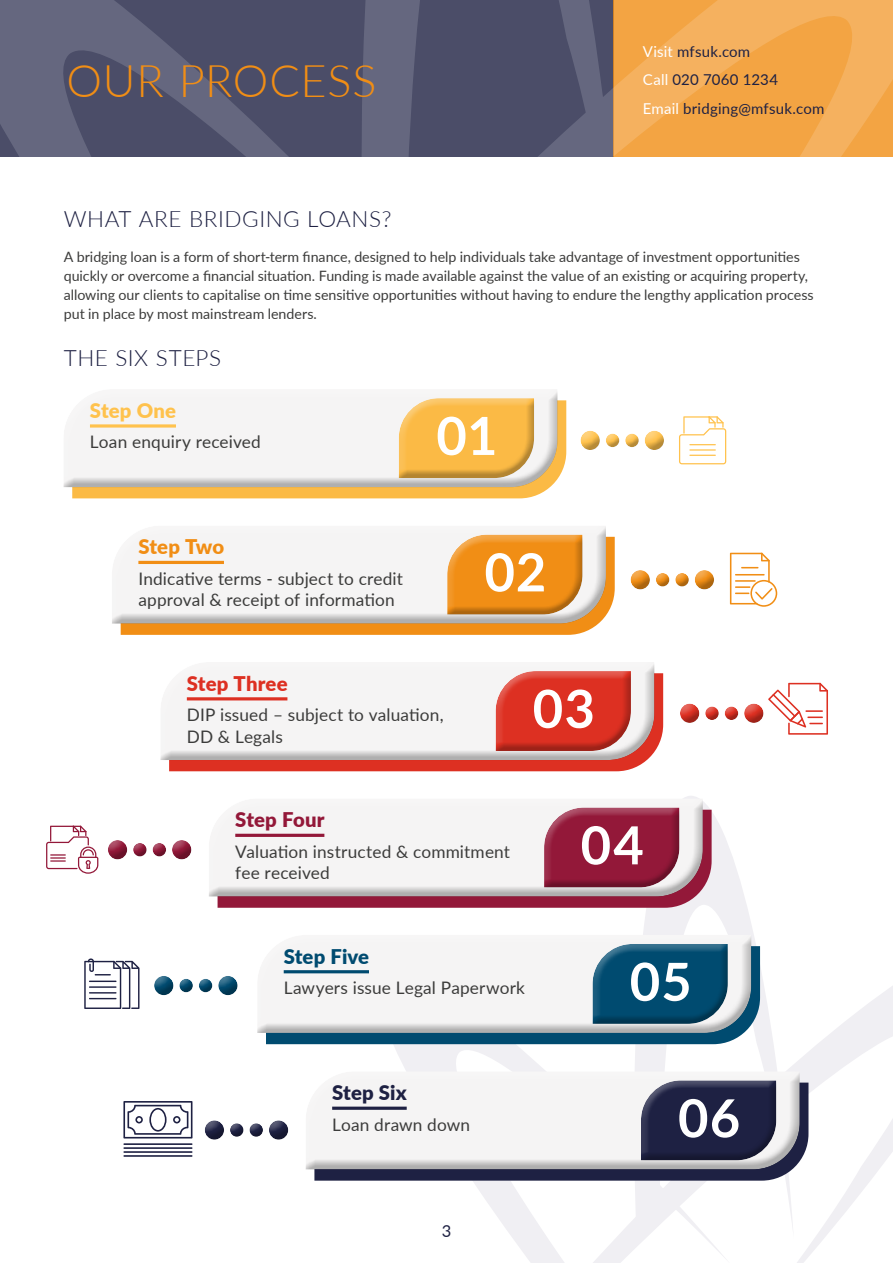
<style>
.page{position:relative;width:893px;height:1263px;background:#fff}
.page>*{position:absolute;margin:0;border:0;box-sizing:border-box;transform-origin:0 0}
.t1{font:700 52.5px "Lato";letter-spacing:.02em;color:#fff}
.t2{font:300 45px "Lato";letter-spacing:.02em;color:#f18e15}
.t3{font:300 22.5px "Lato";letter-spacing:.025em;color:#1e2143}
.t4{font:900 20.25px "Lato";letter-spacing:.005em;color:#dd3022}
.t5{font:900 20.25px "Lato";letter-spacing:.005em;color:#931839}
.t6{font:900 20.25px "Lato";color:#004b70}
.t7{font:900 20.25px "Lato";letter-spacing:.01em;color:#ffc24d}
.t8{font:900 20.25px "Lato";letter-spacing:-.005em;color:#f18e15}
.t9{font:900 20.25px "Lato";letter-spacing:.01em;color:#1e2143}
.t10{font:17.25px/21.8px "Lato";letter-spacing:.01em;color:#3c3c3b}
.t11{font:16.5px "Lato";color:#1e2143}
.t12{font:15px/28.5px "Lato";letter-spacing:.015em;color:#1e2143}
.t13{font:14.25px/18.8px "Lato";color:#3c3c3b}
.s1{color:#fff}
</style>
<div class="page">
<svg style="left:0;top:0;width:360px;height:156px;background:#545670"></svg>
<svg style="left:360px;top:0;width:533px;height:156px;background:#a7815e"></svg>
<svg style="left:794px;top:986px;width:99px;height:277px"></svg>
<svg style="left:376px;top:1044px;width:349px;height:219px"></svg>
<svg style="left:633px;top:803px;width:161px;height:435px"></svg>
<svg style="left:72px;top:400px;width:494px;height:98px;background:#fbbe52"></svg>
<svg style="left:121px;top:537px;width:494px;height:98px;background:#f2982a"></svg>
<svg style="left:169px;top:673px;width:494px;height:98px;background:#df3f32"></svg>
<svg style="left:218px;top:810px;width:494px;height:98px;background:#9c2c4a"></svg>
<svg style="left:266px;top:946px;width:494px;height:98px;background:#12577a"></svg>
<svg style="left:314px;top:1082px;width:494px;height:98px;background:#2d3050"></svg>
<div style="left:62px;top:389px;width:497px;height:99px;background:#000;opacity:.29"></div>
<div style="left:112px;top:525px;width:495px;height:100px;background:#000;opacity:.29"></div>
<div style="left:160px;top:662px;width:495px;height:99px;background:#000;opacity:.29"></div>
<div style="left:208px;top:798px;width:496px;height:99px;background:#000;opacity:.29"></div>
<div style="left:257px;top:932px;width:495px;height:97px;background:#fff"></div>
<div style="left:257px;top:935px;width:495px;height:99px;background:#000;opacity:.29"></div>
<div style="left:305px;top:1068px;width:495px;height:98px;background:#fff;opacity:.31"></div>
<div style="left:305px;top:1071px;width:495px;height:99px;background:#000;opacity:.29"></div>
<div style="left:398px;top:396px;width:137px;height:80px;background:#f5f4f4"></div>
<div style="left:398px;top:398px;width:137px;height:80px;background:#000;opacity:.29"></div>
<div style="left:446px;top:532px;width:137px;height:80px;background:#f5f4f4"></div>
<div style="left:446px;top:534px;width:137px;height:81px;background:#000;opacity:.29"></div>
<div style="left:494px;top:668px;width:137px;height:80px;background:#f5f4f4"></div>
<div style="left:494px;top:671px;width:137px;height:80px;background:#000;opacity:.29"></div>
<div style="left:544px;top:805px;width:136px;height:79px;background:#f5f4f4"></div>
<div style="left:544px;top:807px;width:136px;height:80px;background:#000;opacity:.29"></div>
<div style="left:592px;top:941px;width:136px;height:80px;background:#f5f4f4"></div>
<div style="left:592px;top:943px;width:136px;height:81px;background:#000;opacity:.29"></div>
<div style="left:640px;top:1078px;width:136px;height:80px;background:#f5f4f4"></div>
<div style="left:640px;top:1080px;width:136px;height:80px;background:#000;opacity:.29"></div>
<svg style="left:90px;top:424px;width:86px;height:4px"></svg>
<hr style="left:138px;top:561px;width:86px;height:3px;background:#f18e15">
<hr style="left:187px;top:697px;width:100px;height:3px;background:#dd3022">
<hr style="left:235px;top:834px;width:89px;height:3px;background:#931839">
<hr style="left:284px;top:970px;width:85px;height:3px;background:#004b70">
<svg style="left:332px;top:1106px;width:75px;height:4px"></svg>
<div style="left:578px;top:432px;width:23px;height:19px;background:#000;opacity:.29"></div>
<div style="left:642px;top:432px;width:23px;height:19px;background:#000;opacity:.29"></div>
<div style="left:603px;top:432px;width:16px;height:12px;background:#fff;opacity:.31"></div>
<div style="left:603px;top:435px;width:16px;height:13px;background:#000;opacity:.29"></div>
<div style="left:622px;top:432px;width:17px;height:12px;background:#fff;opacity:.31"></div>
<div style="left:622px;top:435px;width:17px;height:13px;background:#000;opacity:.29"></div>
<div style="left:628px;top:568px;width:23px;height:16px;background:#fff;opacity:.31"></div>
<div style="left:628px;top:572px;width:23px;height:18px;background:#000;opacity:.29"></div>
<div style="left:692px;top:568px;width:23px;height:16px;background:#fff;opacity:.31"></div>
<div style="left:692px;top:572px;width:23px;height:18px;background:#000;opacity:.29"></div>
<div style="left:653px;top:571px;width:17px;height:13px;background:#fff;opacity:.31"></div>
<div style="left:653px;top:574px;width:17px;height:14px;background:#000;opacity:.29"></div>
<div style="left:672px;top:571px;width:17px;height:13px;background:#fff;opacity:.31"></div>
<div style="left:672px;top:574px;width:17px;height:14px;background:#000;opacity:.29"></div>
<div style="left:677px;top:701px;width:23px;height:16px;background:#fff;opacity:.31"></div>
<div style="left:677px;top:705px;width:23px;height:19px;background:#000;opacity:.29"></div>
<div style="left:742px;top:701px;width:22px;height:16px;background:#fff;opacity:.31"></div>
<div style="left:742px;top:705px;width:22px;height:19px;background:#000;opacity:.29"></div>
<div style="left:702px;top:705px;width:17px;height:12px;background:#fff;opacity:.31"></div>
<div style="left:702px;top:707px;width:17px;height:14px;background:#000;opacity:.29"></div>
<div style="left:722px;top:705px;width:16px;height:12px;background:#fff;opacity:.31"></div>
<div style="left:722px;top:707px;width:16px;height:14px;background:#000;opacity:.29"></div>
<div style="left:105px;top:838px;width:23px;height:16px;background:#fff;opacity:.31"></div>
<div style="left:105px;top:841px;width:23px;height:19px;background:#000;opacity:.29"></div>
<div style="left:170px;top:838px;width:22px;height:16px;background:#fff;opacity:.31"></div>
<div style="left:170px;top:841px;width:22px;height:19px;background:#000;opacity:.29"></div>
<div style="left:130px;top:841px;width:17px;height:13px;background:#fff;opacity:.31"></div>
<div style="left:130px;top:844px;width:17px;height:14px;background:#000;opacity:.29"></div>
<div style="left:150px;top:841px;width:16px;height:13px;background:#fff;opacity:.31"></div>
<div style="left:150px;top:844px;width:16px;height:14px;background:#000;opacity:.29"></div>
<div style="left:152px;top:974px;width:22px;height:16px;background:#fff;opacity:.31"></div>
<div style="left:152px;top:977px;width:22px;height:19px;background:#000;opacity:.29"></div>
<div style="left:216px;top:974px;width:22px;height:16px;background:#fff;opacity:.31"></div>
<div style="left:216px;top:977px;width:22px;height:19px;background:#000;opacity:.29"></div>
<div style="left:177px;top:977px;width:16px;height:12px;background:#fff;opacity:.31"></div>
<div style="left:177px;top:980px;width:16px;height:13px;background:#000;opacity:.29"></div>
<div style="left:196px;top:977px;width:17px;height:12px;background:#fff;opacity:.31"></div>
<div style="left:196px;top:980px;width:17px;height:13px;background:#000;opacity:.29"></div>
<div style="left:202px;top:1118px;width:23px;height:16px;background:#fff;opacity:.31"></div>
<div style="left:202px;top:1122px;width:23px;height:18px;background:#000;opacity:.29"></div>
<div style="left:266px;top:1118px;width:23px;height:16px;background:#fff;opacity:.31"></div>
<div style="left:266px;top:1122px;width:23px;height:18px;background:#000;opacity:.29"></div>
<div style="left:227px;top:1121px;width:17px;height:13px;background:#fff;opacity:.31"></div>
<div style="left:227px;top:1124px;width:17px;height:14px;background:#000;opacity:.29"></div>
<div style="left:247px;top:1121px;width:16px;height:13px;background:#fff;opacity:.31"></div>
<div style="left:247px;top:1124px;width:16px;height:14px;background:#000;opacity:.29"></div>
<svg style="left:768px;top:683px;width:60px;height:52px"></svg>
<svg style="left:730px;top:553px;width:47px;height:54px"></svg>
<svg style="left:679px;top:416px;width:47px;height:48px"></svg>
<svg style="left:46px;top:826px;width:52px;height:48px"></svg>
<svg style="left:84px;top:958px;width:55px;height:51px"></svg>
<svg style="left:123px;top:1101px;width:69px;height:37px"></svg>
<hr style="left:123px;top:1143px;width:69px;height:2px;background:#1e2143">
<hr style="left:123px;top:1147px;width:69px;height:2px;background:#1e2143">
<hr style="left:123px;top:1151px;width:69px;height:2px;background:#1e2143">
<hr style="left:123px;top:1155px;width:69px;height:2px;background:#1e2143">
<h2 class="t2" style="left:66px;top:49px;width:312px">OUR PROCESS</h2>
<p class="t12" style="left:643px;top:36px;width:183px"><span class="s1">Visit</span> mfsuk.com<br><span class="s1">Call</span> 020 7060 1234<br><span class="s1">Email</span> bridging@mfsuk.com</p>
<h3 class="t3" style="left:64px;top:203px;width:329px">WHAT ARE BRIDGING LOANS?</h3>
<p class="t13" style="left:64px;top:247px;width:751px">A bridging loan is a form of short-term finance, designed to help individuals take advantage of investment opportunities quickly or overcome a financial situation. Funding is made available against the value of an existing or acquiring property, allowing our clients to capitalise on time sensitive opportunities without having to endure the lengthy application process put in place by most mainstream lenders.</p>
<h3 class="t3" style="left:64px;top:342px;width:159px">THE SIX STEPS</h3>
<h3 class="t7" style="left:90px;top:395px;width:88px">Step One</h3>
<p class="t10" style="left:90px;top:430px;width:172px">Loan enquiry received</p>
<h3 class="t8" style="left:138px;top:532px;width:87px">Step Two</h3>
<p class="t10" style="left:138px;top:567px;width:266px">Indicative terms - subject to credit approval &amp; receipt of information</p>
<h1 class="t1" style="left:436px;top:397px;width:63px">01</h1>
<h1 class="t1" style="left:484px;top:534px;width:63px">02</h1>
<h3 class="t4" style="left:187px;top:668px;width:102px">Step Three</h3>
<p class="t10" style="left:187px;top:703px;width:258px">DIP issued – subject to valuation,<br>DD &amp; Legals</p>
<h1 class="t1" style="left:533px;top:670px;width:64px">03</h1>
<h3 class="t5" style="left:235px;top:805px;width:91px">Step Four</h3>
<p class="t10" style="left:235px;top:840px;width:276px">Valuation instructed &amp; commitment fee received</p>
<h1 class="t1" style="left:581px;top:806px;width:65px">04</h1>
<h3 class="t6" style="left:284px;top:941px;width:87px">Step Five</h3>
<p class="t10" style="left:284px;top:976px;width:243px">Lawyers issue Legal Paperwork</p>
<h1 class="t1" style="left:630px;top:943px;width:63px">05</h1>
<h3 class="t9" style="left:332px;top:1077px;width:76px">Step Six</h3>
<p class="t10" style="left:332px;top:1112px;width:140px">Loan drawn down</p>
<h1 class="t1" style="left:678px;top:1079px;width:64px">06</h1>
<p class="t11" style="left:442px;top:1219px;width:11px">3</p>
</div>
